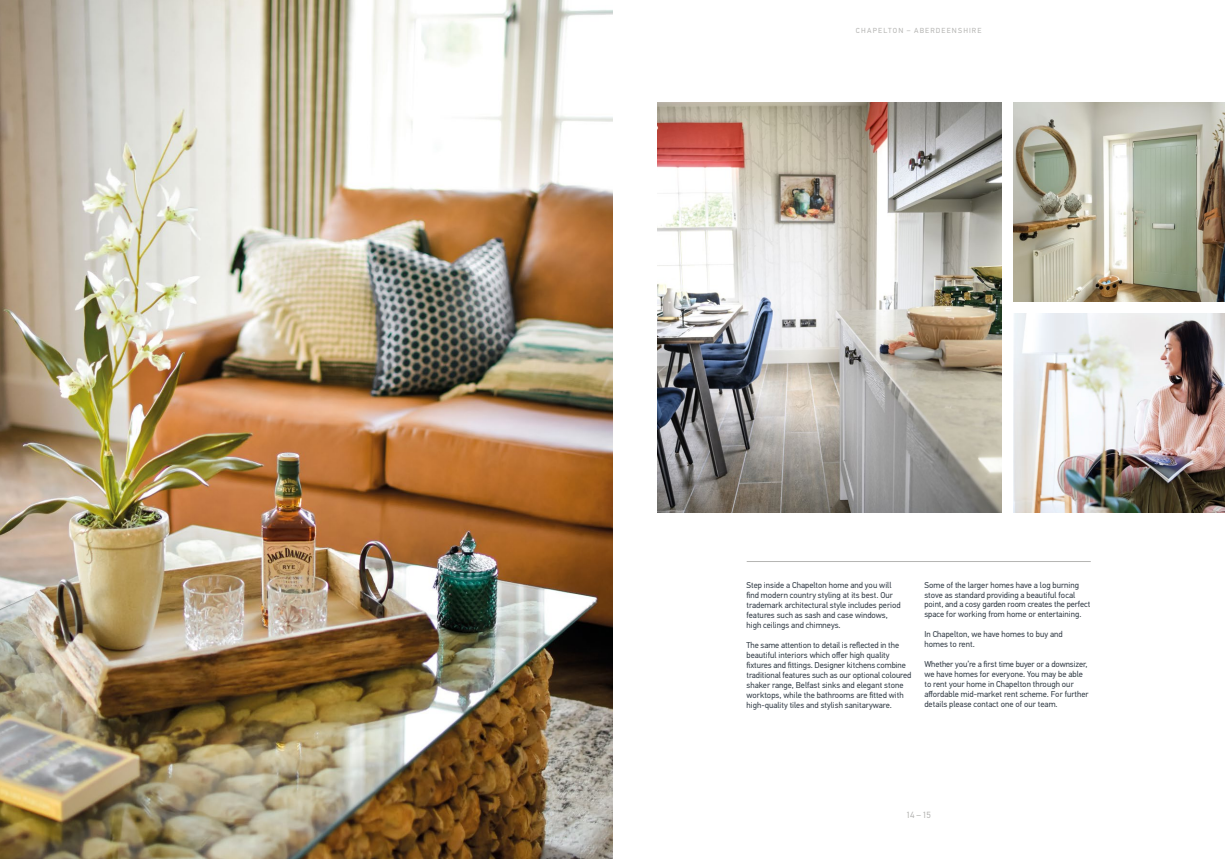
<style>
.page{position:relative;width:1225px;height:859px;background:#fff}
.page>*{position:absolute;margin:0;border:0;box-sizing:border-box;transform-origin:0 0}
.t1{font:9px "PF Din Text Std";color:#b5b5b3}
.t2{font:8.5px/10px "PF Din Text Std";color:#343e48}
.t3{font:7.3px "PF Din Text Std";letter-spacing:.16em;color:#b5b5b3}
</style>
<div class="page">
<img style="left:0;top:0;width:612px;height:859px">
<img style="left:1013px;top:102px;width:212px;height:199px">
<img style="left:658px;top:102px;width:344px;height:411px">
<img style="left:1013px;top:313px;width:212px;height:200px">
<hr style="left:746px;top:561px;width:344px;height:1px;background:#b5b5b3">
<p class="t3" style="left:856px;top:26px;width:127px">CHAPELTON – ABERDEENSHIRE</p>
<p class="t2" style="left:746px;top:580px;width:156px">Step inside a Chapelton home and you will find modern country styling at its best. Our trademark architectural style includes period features such as sash and case windows, high ceilings and chimneys.</p>
<p class="t2" style="left:746px;top:640px;width:166px">The same attention to detail is reflected in the beautiful interiors which offer high quality fixtures and fittings. Designer kitchens combine traditional features such as our optional coloured shaker range, Belfast sinks and elegant stone worktops, while the bathrooms are fitted with high-quality tiles and stylish sanitaryware.</p>
<p class="t2" style="left:924px;top:580px;width:167px">Some of the larger homes have a log burning stove as standard providing a beautiful focal point, and a cosy garden room creates the perfect space for working from home or entertaining.</p>
<p class="t2" style="left:924px;top:630px;width:140px">In Chapelton, we have homes to buy and homes to rent.</p>
<p class="t2" style="left:924px;top:660px;width:166px">Whether you’re a first time buyer or a downsizer, we have homes for everyone. You may be able to rent your home in Chapelton through our affordable mid-market rent scheme. For further details please contact one of our team.</p>
<p class="t1" style="left:906px;top:809px;width:26px">14 – 15</p>
</div>
